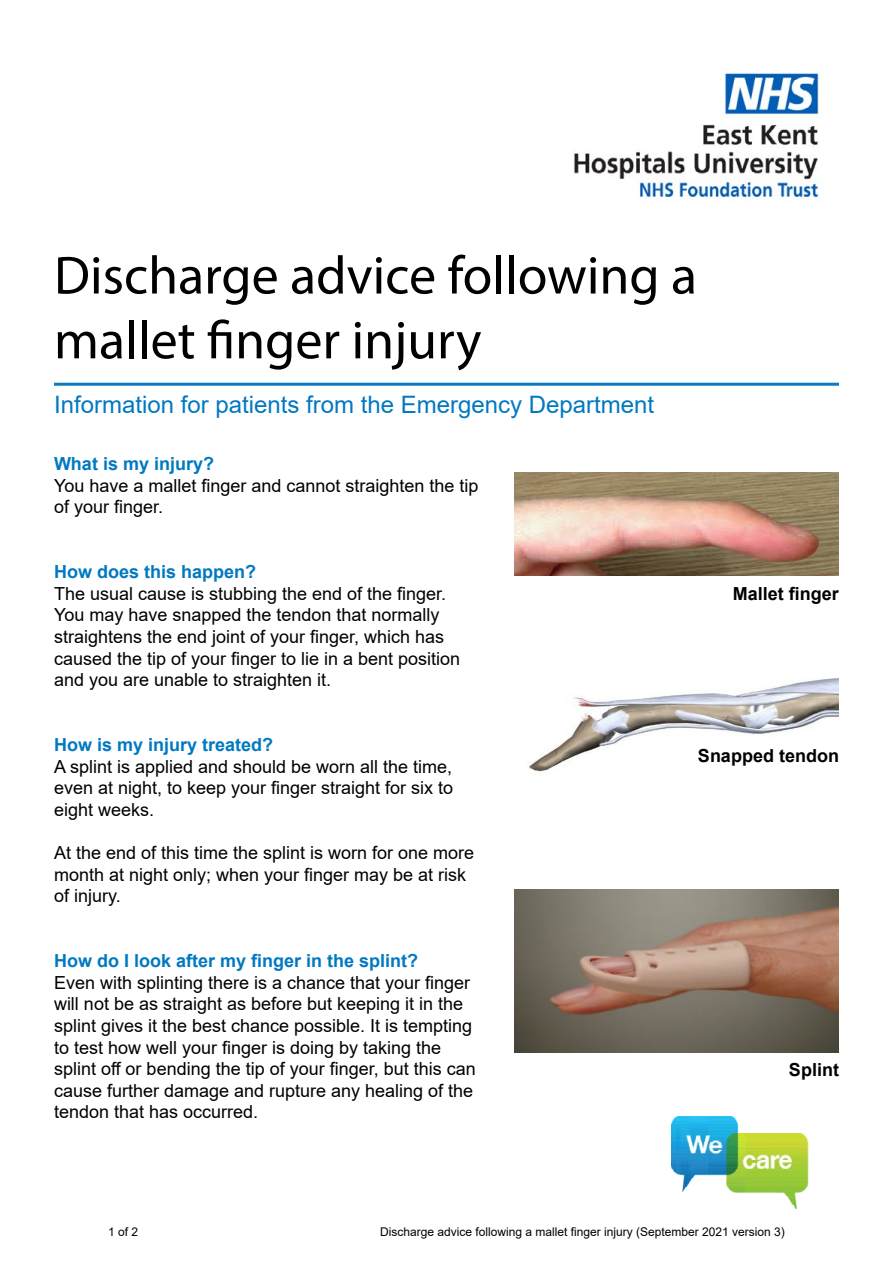
<style>
.page{position:relative;width:893px;height:1263px;background:#fff}
.page>*{position:absolute;margin:0;border:0;box-sizing:border-box;transform-origin:0 0}
.t1{font:54px/64.8px "Myriad Pro";color:#000}
.t2{font:24px "Arial";color:#0079c1}
.t3{font:18px/21.6px "Arial";color:#000}
.t4{font:700 18px "Arial";color:#0079c1}
.t5{font:700 18px "Arial";color:#000}
.t6{font:12px "Arial";color:#000}
</style>
<div class="page">
<hr style="left:54px;top:383px;width:785px;height:3px;background:#0b7ac0">
<img style="left:672px;top:1117px;width:136px;height:92px">
<img style="left:574px;top:72px;width:245px;height:128px">
<img style="left:515px;top:473px;width:324px;height:102px">
<img style="left:528px;top:678px;width:311px;height:94px">
<img style="left:515px;top:889px;width:324px;height:163px">
<h1 class="t1" style="left:54px;top:242px;width:645px">Discharge advice following a mallet finger injury</h1>
<h2 class="t2" style="left:54px;top:388px;width:602px">Information for patients from the Emergency Department</h2>
<p class="t4" style="left:54px;top:451px;width:162px">What is my injury?</p>
<p class="t3" style="left:54px;top:475px;width:426px">You have a mallet finger and cannot straighten the tip of your finger.</p>
<p class="t4" style="left:54px;top:559px;width:204px">How does this happen?</p>
<p class="t3" style="left:54px;top:583px;width:408px">The usual cause is stubbing the end of the finger.<br>You may have snapped the tendon that normally straightens the end joint of your finger, which has caused the tip of your finger to lie in a bent position and you are unable to straighten it.</p>
<p class="t5" style="left:733px;top:581px;width:108px">Mallet finger</p>
<p class="t4" style="left:54px;top:732px;width:221px">How is my injury treated?</p>
<p class="t3" style="left:54px;top:755px;width:401px;text-align:justify">A splint is applied and should be worn all the time, even at night, to keep your finger straight for six to eight weeks.</p>
<p class="t3" style="left:54px;top:842px;width:422px">At the end of this time the splint is worn for one more month at night only; when your finger may be at risk of injury.</p>
<p class="t4" style="left:54px;top:948px;width:366px">How do I look after my finger in the splint?</p>
<p class="t3" style="left:54px;top:971px;width:423px">Even with splinting there is a chance that your finger will not be as straight as before but keeping it in the splint gives it the best chance possible. It is tempting to test how well your finger is doing by taking the splint off or bending the tip of your finger, but this can cause further damage and rupture any healing of the tendon that has occurred.</p>
<p class="t5" style="left:698px;top:742px;width:143px">Snapped tendon</p>
<p class="t5" style="left:789px;top:1057px;width:52px">Splint</p>
<p class="t6" style="left:108px;top:1223px;width:32px">1 of 2</p>
<p class="t6" style="left:380px;top:1223px;width:406px">Discharge advice following a mallet finger injury (September 2021 version 3)</p>
</div>
